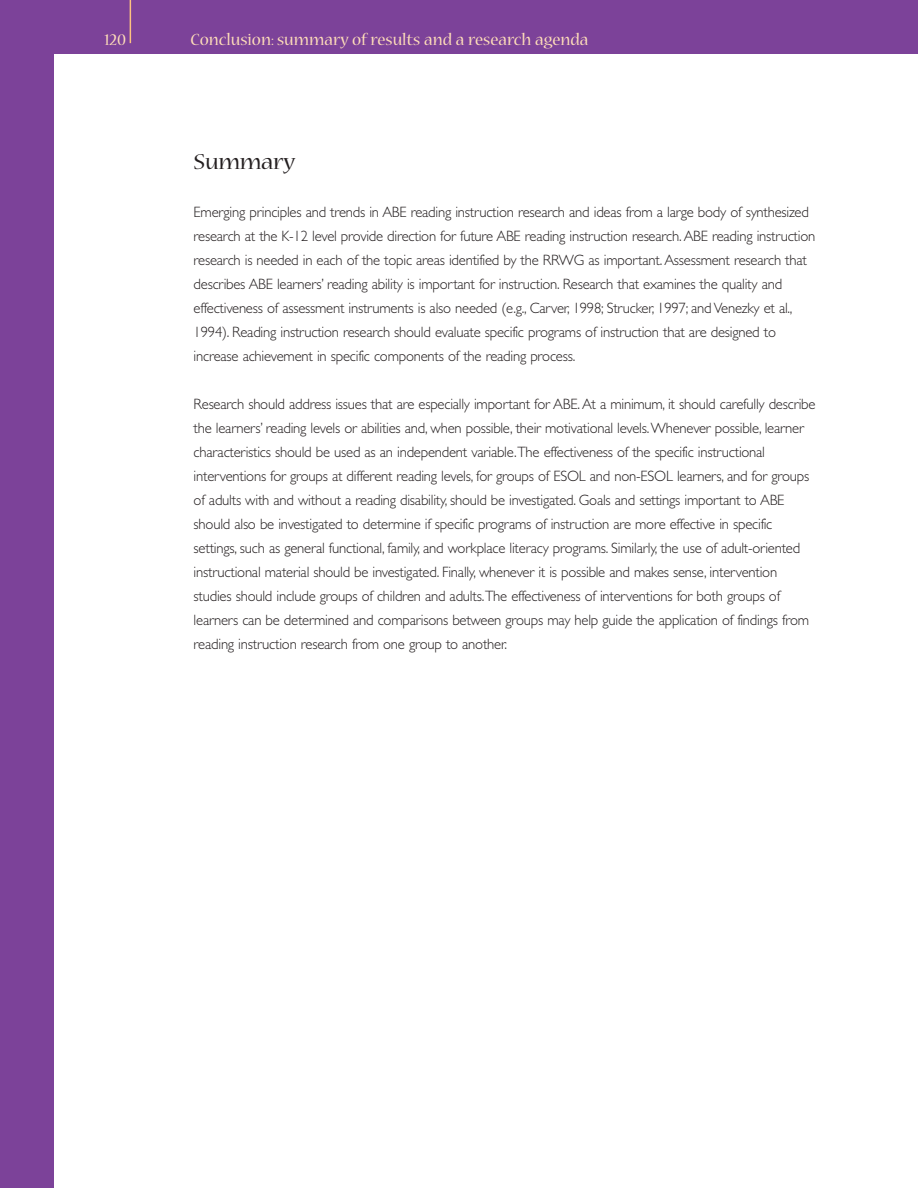
<style>
.page{position:relative;width:918px;height:1188px;background:#fff}
.page>*{position:absolute;margin:0;border:0;box-sizing:border-box;transform-origin:0 0}
.t1{font:24px "Nueva MM 330 569";letter-spacing:-.015em;color:#231e1f}
.t2{font:18px "Nueva MM 330 475";color:#ffdeb9}
.t3{font:300 15px/24px "Gill Sans";letter-spacing:-.015em;color:#231e1f}
</style>
<div class="page">
<div style="left:0;top:0;width:918px;height:54px;background:#7c4299"></div>
<hr style="left:130px;top:0;width:1px;height:43px;background:#fdc280">
<div style="left:0;top:0;width:54px;height:1188px;background:#7c4299"></div>
<p class="t2" style="left:104px;top:32px;width:23px">120</p>
<p class="t2" style="left:191px;top:32px;width:400px">Conclusion: summary of results and a research agenda</p>
<h1 class="t1" style="left:194px;top:152px;width:103px">Summary</h1>
<p class="t3" style="left:194px;top:202px;width:623px">Emerging principles and trends in ABE reading instruction research and ideas from a large body of synthesized research at the K-12 level provide direction for future ABE reading instruction research.ABE reading instruction research is needed in each of the topic areas identified by the RRWG as important.Assessment research that describes ABE learners’ reading ability is important for instruction. Research that examines the quality and effectiveness of assessment instruments is also needed (e.g., Carver, 1998; Strucker, 1997; and Venezky et al., 1994). Reading instruction research should evaluate specific programs of instruction that are designed to increase achievement in specific components of the reading process.</p>
<p class="t3" style="left:194px;top:394px;width:623px">Research should address issues that are especially important for ABE.At a minimum, it should carefully describe the learners’ reading levels or abilities and, when possible, their motivational levels.Whenever possible, learner characteristics should be used as an independent variable.The effectiveness of the specific instructional interventions for groups at different reading levels, for groups of ESOL and non-ESOL learners, and for groups of adults with and without a reading disability, should be investigated. Goals and settings important to ABE should also be investigated to determine if specific programs of instruction are more effective in specific settings, such as general functional, family, and workplace literacy programs. Similarly, the use of adult-oriented instructional material should be investigated. Finally, whenever it is possible and makes sense, intervention studies should include groups of children and adults.The effectiveness of interventions for both groups of learners can be determined and comparisons between groups may help guide the application of findings from reading instruction research from one group to another.</p>
</div>
